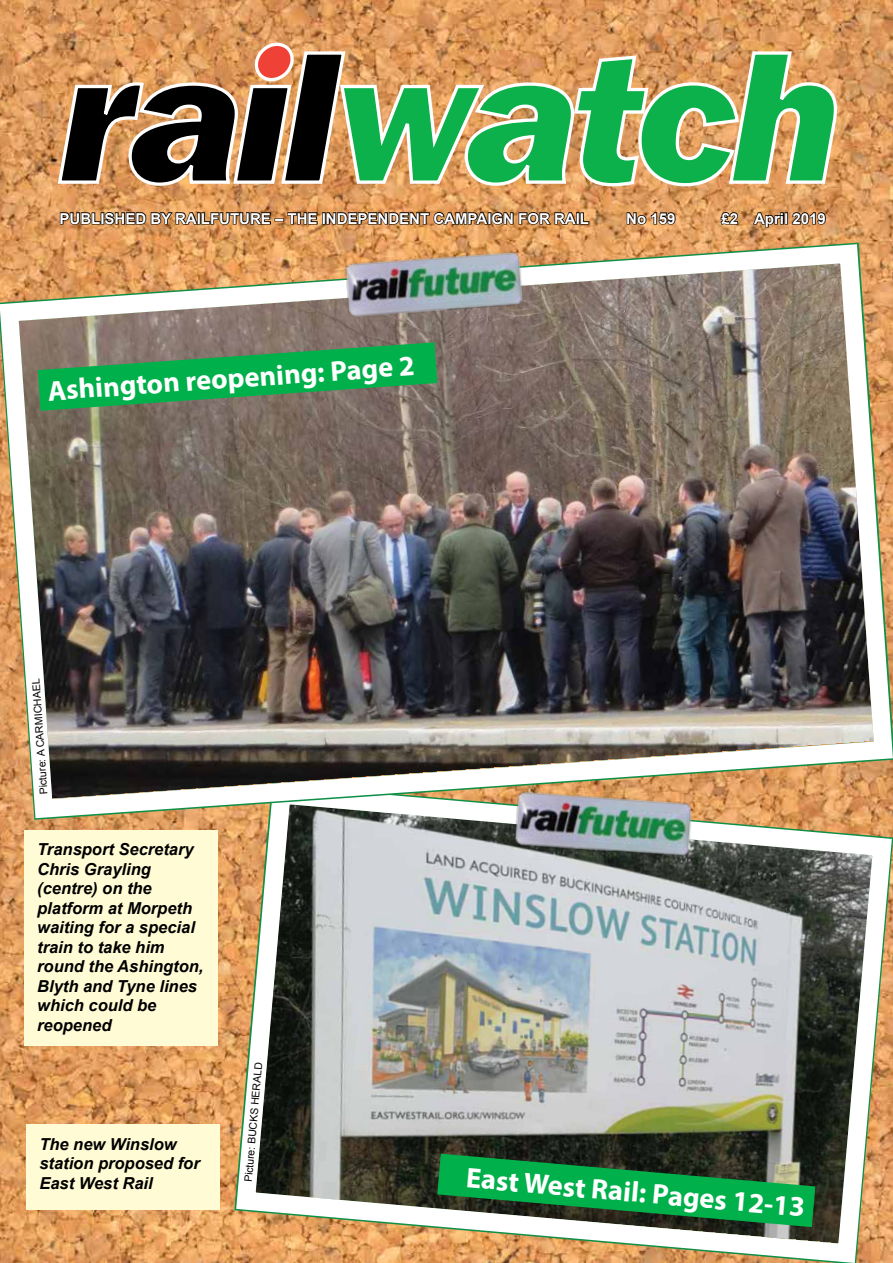
<style>
.page{position:relative;width:893px;height:1263px;background:#fff}
.page>*{position:absolute;margin:0;border:0;box-sizing:border-box;transform-origin:0 0}
.t1{font:700 28.5px "Myriad Pro";color:#fff}
.t2{font:italic 700 16.5px/19.5px "Arial";color:#000}
.t3{font:700 15px "Arial";color:#fff}
.t4{font:10.5px "Arial";color:#000}
</style>
<div class="page">
<img style="left:0;top:0;width:893px;height:1263px">
<img style="left:226px;top:830px;width:667px;height:433px">
<img style="left:0;top:235px;width:893px;height:593px">
<svg style="left:56px;top:41px;width:783px;height:147px;background:#86935c"></svg>
<svg style="left:59px;top:211px;width:259px;height:15px;background:#745130"></svg>
<div style="left:322px;top:212px;width:4px;height:12px;border:2px solid #000"></div>
<svg style="left:326px;top:203px;width:264px;height:23px;background:#94673c"></svg>
<svg style="left:626px;top:211px;width:50px;height:15px"></svg>
<svg style="left:718px;top:211px;width:21px;height:16px"></svg>
<svg style="left:752px;top:211px;width:32px;height:17px"></svg>
<div style="left:784px;top:212px;width:4px;height:12px;border:2px solid #000"></div>
<svg style="left:791px;top:211px;width:36px;height:15px"></svg>
<svg style="left:38px;top:342px;width:399px;height:69px;background:#369858"></svg>
<svg style="left:437px;top:1154px;width:378px;height:73px;background:#25884b"></svg>
<div style="left:27px;top:1125px;width:193px;height:85px;background:#fffcd5"></div>
<img style="left:341px;top:245px;width:188px;height:76px">
<img style="left:510px;top:785px;width:188px;height:76px">
<div style="left:24px;top:830px;width:194px;height:215px;background:#fffcd5"></div>
<p class="t3" style="left:60px;top:209px;width:531px">PUBLISHED BY RAILFUTURE – THE INDEPENDENT CAMPAIGN FOR RAIL</p>
<p class="t3" style="left:626px;top:209px;width:51px">No 159</p>
<p class="t3" style="left:721px;top:209px;width:106px">£2 April 2019</p>
<h1 class="t1" style="left:46px;top:372px;width:369px;rotate:-4deg">Ashington reopening: Page 2</h1>
<p class="t4" style="left:37px;top:795px;width:118px;rotate:-94deg">Picture: A CARMICHAEL</p>
<p class="t2" style="left:37px;top:840px;width:168px">Transport Secretary<br>Chris Grayling (centre) on the platform at Morpeth waiting for a special train to take him round the Ashington,<br>Blyth and Tyne lines which could be reopened</p>
<p class="t2" style="left:39px;top:1135px;width:162px">The new Winslow station proposed for<br>East West Rail</p>
<p class="t4" style="left:241px;top:1181px;width:122px;rotate:-85deg">Picture: BUCKS HERALD</p>
<h1 class="t1" style="left:468px;top:1159px;width:341px;rotate:5deg">East West Rail: Pages 12-13</h1>
</div>
